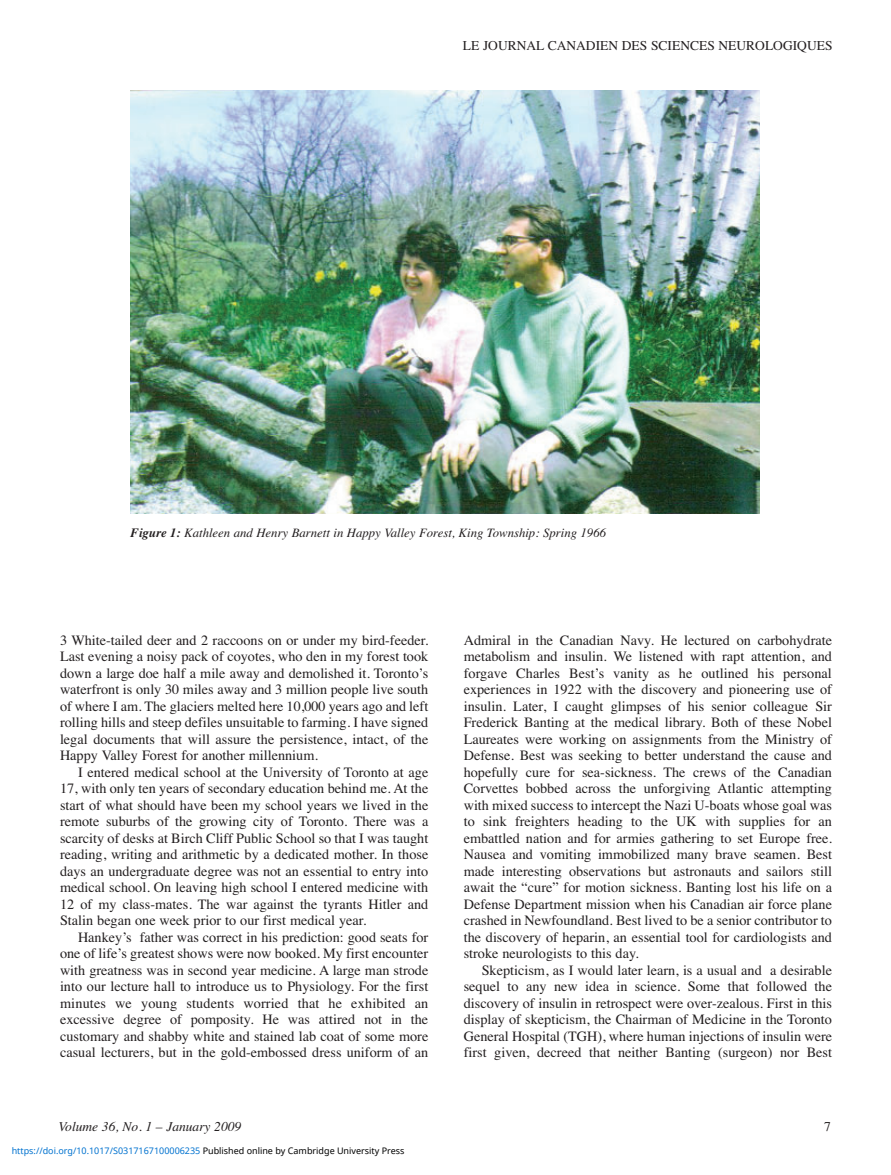
<style>
.page{position:relative;width:891px;height:1175px;background:#fff}
.page>*{position:absolute;margin:0;border:0;box-sizing:border-box;transform-origin:0 0}
.t1{font:14.25px/16.5px "Times";color:#231f20;text-align:justify}
.t2{font:13.5px "Times";color:#231f20}
.t3{font:italic 13.5px "Times";color:#231f20}
.t4{font:italic 12.75px "Times";color:#231f20}
.t5{font:9px "Noto Sans";color:#0172cf}
.s1{font-weight:700}
.s2{color:#000}
</style>
<div class="page">
<img style="left:131px;top:90px;width:629px;height:424px">
<p class="t2" style="left:463px;top:37px;width:371px">LE JOURNAL CANADIEN DES SCIENCES NEUROLOGIQUES</p>
<p class="t4" style="left:131px;top:525px;width:477px"><span class="s1">Figure 1:</span> Kathleen and Henry Barnett in Happy Valley Forest, King Township: Spring 1966</p>
<p class="t1" style="left:60px;top:631px;width:370px">3 White-tailed deer and 2 raccoons on or under my bird-feeder.<br>Last evening a noisy pack of coyotes, who den in my forest took down a large doe half a mile away and demolished it. Toronto’s waterfront is only 30 miles away and 3 million people live south of where I am. The glaciers melted here 10,000 years ago and left rolling hills and steep defiles unsuitable to farming. I have signed legal documents that will assure the persistence, intact, of the Happy Valley Forest for another millennium.</p>
<p class="t1" style="left:60px;top:763px;width:370px;text-indent:18px">I entered medical school at the University of Toronto at age 17, with only ten years of secondary education behind me. At the start of what should have been my school years we lived in the remote suburbs of the growing city of Toronto. There was a scarcity of desks at Birch Cliff Public School so that I was taught reading, writing and arithmetic by a dedicated mother. In those days an undergraduate degree was not an essential to entry into medical school. On leaving high school I entered medicine with 12 of my class-mates. The war against the tyrants Hitler and Stalin began one week prior to our first medical year.</p>
<p class="t1" style="left:60px;top:928px;width:370px;text-indent:18px">Hankey’s father was correct in his prediction: good seats for one of life’s greatest shows were now booked. My first encounter with greatness was in second year medicine. A large man strode into our lecture hall to introduce us to Physiology. For the first minutes we young students worried that he exhibited an excessive degree of pomposity. He was attired not in the customary and shabby white and stained lab coat of some more casual lecturers, but in the gold-embossed dress uniform of an</p>
<p class="t1" style="left:464px;top:631px;width:370px">Admiral in the Canadian Navy. He lectured on carbohydrate metabolism and insulin. We listened with rapt attention, and forgave Charles Best’s vanity as he outlined his personal experiences in 1922 with the discovery and pioneering use of insulin. Later, I caught glimpses of his senior colleague Sir Frederick Banting at the medical library. Both of these Nobel Laureates were working on assignments from the Ministry of Defense. Best was seeking to better understand the cause and hopefully cure for sea-sickness. The crews of the Canadian Corvettes bobbed across the unforgiving Atlantic attempting with mixed success to intercept the Nazi U-boats whose goal was to sink freighters heading to the UK with supplies for an embattled nation and for armies gathering to set Europe free.<br>Nausea and vomiting immobilized many brave seamen. Best made interesting observations but astronauts and sailors still await the “cure” for motion sickness. Banting lost his life on a Defense Department mission when his Canadian air force plane crashed in Newfoundland. Best lived to be a senior contributor to the discovery of heparin, an essential tool for cardiologists and stroke neurologists to this day.</p>
<p class="t1" style="left:464px;top:961px;width:370px;text-indent:18px">Skepticism, as I would later learn, is a usual and a desirable sequel to any new idea in science. Some that followed the discovery of insulin in retrospect were over-zealous. First in this display of skepticism, the Chairman of Medicine in the Toronto General Hospital (TGH), where human injections of insulin were first given, decreed that neither Banting (surgeon) nor Best</p>
<p class="t3" style="left:59px;top:1118px;width:184px">Volume 36, No. 1 – January 2009</p>
<p class="t2" style="left:824px;top:1118px;width:8px">7</p>
<p class="t5" style="left:12px;top:1143px;width:394px">https://doi.org/10.1017/S0317167100006235 <span class="s2">Published online by Cambridge University Press</span></p>
</div>
